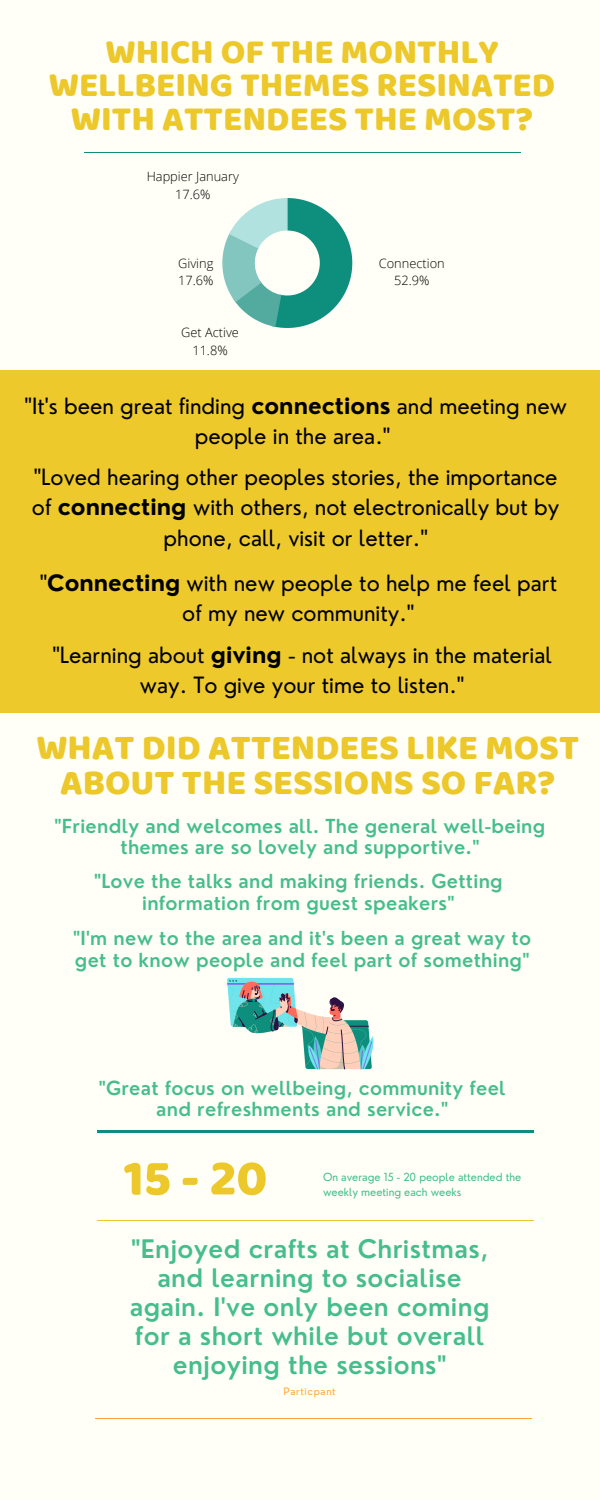
<style>
.page{position:relative;width:600px;height:1500px;background:#fffff7}
.page>*{position:absolute;margin:0;border:0;box-sizing:border-box;transform-origin:0 0}
.t1{font:51.4px "Baloo Bhaijaan";color:#ecc82b}
.t2{font:36.2px/34.5px "Baloo Bhaijaan";color:#ecc82b;text-align:center}
.t3{font:35.1px/33.8px "Baloo Bhaijaan";color:#ecc82b;text-align:center}
.t4{font:600 24.9px/28.9px "Nourd";letter-spacing:.015em;color:#46bd8f;text-align:center}
.t5{font:21.9px/30.3px "Nourd";color:#000;text-align:center}
.t6{font:600 18.9px/21.8px "Nourd";letter-spacing:.015em;color:#46bd8f;text-align:center}
.t7{font:300 12.8px/17.8px "Open Sans";color:#000;text-align:center}
.t8{font:10.9px/15px "Nourd";color:#46bd8f}
.t9{font:10px "Nourd";letter-spacing:.07em;color:#ffa53b}
.s1{font-weight:700}
</style>
<div class="page">
<hr style="left:84px;top:152px;width:437px;height:1px;background:#0e8f7e">
<hr style="left:97px;top:1131px;width:436px;height:2px;background:#0e8f7e">
<svg style="left:222px;top:198px;width:130px;height:130px"></svg>
<div style="left:0;top:370px;width:600px;height:343px;background:#edc92c"></div>
<hr style="left:97px;top:1221px;width:436px;height:1px;background:#ecc82b">
<hr style="left:95px;top:1418px;width:437px;height:1px;background:#ffa53b">
<svg style="left:227px;top:978px;width:147px;height:91px"></svg>
<h3 class="t3" style="left:49px;top:35px;width:508px">WHICH OF THE MONTHLY<br>WELLBEING THEMES RESINATED<br>WITH ATTENDEES THE MOST?</h3>
<p class="t7" style="left:147px;top:167px;width:94px">Happier January<br>17.6%</p>
<p class="t7" style="left:178px;top:254px;width:37px;text-align:left">Giving<br>17.6%</p>
<p class="t7" style="left:181px;top:323px;width:59px">Get Active<br>11.8%</p>
<p class="t7" style="left:379px;top:254px;width:67px">Connection<br>52.9%</p>
<p class="t5" style="left:25px;top:391px;width:544px">"It's been great finding <span class="s1">connections</span> and meeting new people in the area."</p>
<p class="t5" style="left:32px;top:462px;width:529px">"Loved hearing other peoples stories, the importance of <span class="s1">connecting</span> with others, not electronically but by phone, call, visit or letter."</p>
<p class="t5" style="left:40px;top:568px;width:519px;line-height:30px">"<span class="s1">Connecting</span> with new people to help me feel part of my new community."</p>
<p class="t5" style="left:52px;top:640px;width:501px;line-height:30px">"Learning about <span class="s1">giving</span> - not always in the material way. To give your time to listen."</p>
<h2 class="t2" style="left:36px;top:731px;width:544px">WHAT DID ATTENDEES LIKE MOST<br>ABOUT THE SESSIONS SO FAR?</h2>
<p class="t6" style="left:55px;top:815px;width:492px">"Friendly and welcomes all. The general well-being themes are so lovely and supportive."</p>
<p class="t6" style="left:94px;top:871px;width:410px">"Love the talks and making friends. Getting information from guest speakers"</p>
<p class="t6" style="left:73px;top:928px;width:460px;text-align:left">"I'm new to the area and it's been a great way to get to know people and feel part of something"</p>
<p class="t6" style="left:99px;top:1077px;width:409px">"Great focus on wellbeing, community feel and refreshments and service."</p>
<h1 class="t1" style="left:124px;top:1141px;width:145px">15 - 20</h1>
<p class="t8" style="left:323px;top:1170px;width:200px">On average 15 - 20 people attended the weekly meeting each weeks</p>
<p class="t4" style="left:130px;top:1235px;width:361px">"Enjoyed crafts at Christmas, and learning to socialise again. I've only been coming for a short while but overall enjoying the sessions"</p>
<p class="t9" style="left:284px;top:1385px;width:54px">Particpant</p>
</div>
